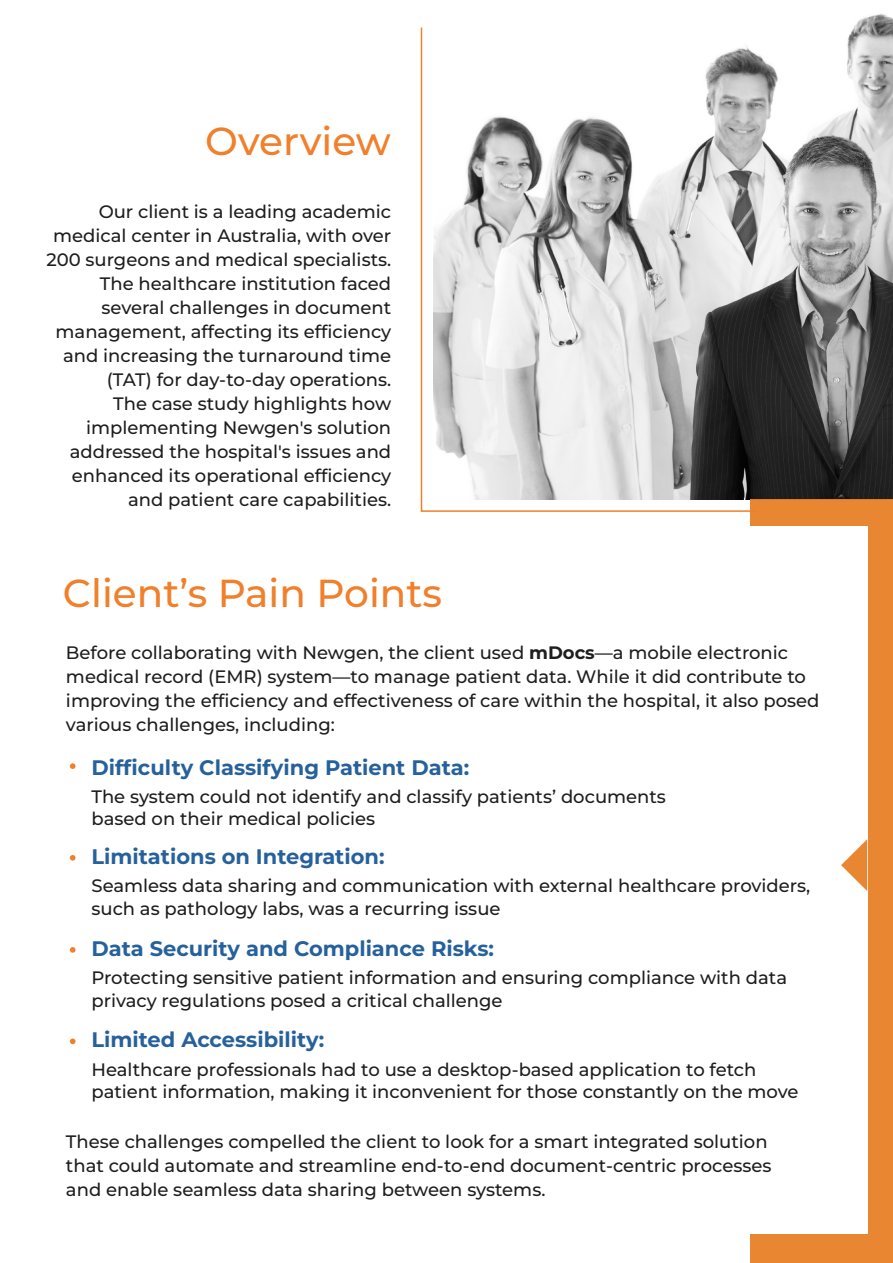
<style>
.page{position:relative;width:893px;height:1263px;background:#fff}
.page>*{position:absolute;margin:0;border:0;box-sizing:border-box;transform-origin:0 0}
.t1{font:500 39px "Montserrat";color:#f0802b}
.t2{font:700 21px "Montserrat";color:#26619c}
.t3{font:500 18px/24px "Montserrat";color:#1e1e1e}
.s1{font-weight:700}
</style>
<div class="page">
<img style="left:759px;top:13px;width:134px;height:486px">
<div style="left:750px;top:499px;width:143px;height:764px;background:#e98632"></div>
<div style="left:4px;top:526px;width:863px;height:707px;background:#fff"></div>
<svg style="left:841px;top:839px;width:26px;height:52px"></svg>
<svg style="left:420px;top:27px;width:339px;height:485px"></svg>
<svg style="left:70px;top:763px;width:6px;height:6px"></svg>
<svg style="left:70px;top:855px;width:6px;height:6px"></svg>
<svg style="left:70px;top:947px;width:6px;height:6px"></svg>
<svg style="left:70px;top:1038px;width:6px;height:6px"></svg>
<h1 class="t1" style="left:205px;top:115px;width:187px">Overview</h1>
<p class="t3" style="left:46px;top:199px;width:346px;text-align:right">Our client is a leading academic medical center in Australia, with over 200 surgeons and medical specialists.<br>The healthcare institution faced several challenges in document management, affecting its efficiency and increasing the turnaround time (TAT) for day-to-day operations.<br>The case study highlights how implementing Newgen's solution addressed the hospital's issues and enhanced its operational efficiency and patient care capabilities.</p>
<h1 class="t1" style="left:63px;top:567px;width:381px">Client’s Pain Points</h1>
<p class="t3" style="left:66px;top:640px;width:755px">Before collaborating with Newgen, the client used <span class="s1">mDocs</span>—a mobile electronic medical record (EMR) system—to manage patient data. While it did contribute to improving the efficiency and effectiveness of care within the hospital, it also posed various challenges, including:</p>
<p class="t2" style="left:91px;top:753px;width:379px">Difficulty Classifying Patient Data:</p>
<p class="t3" style="left:91px;top:785px;width:576px;line-height:22.5px">The system could not identify and classify patients’ documents based on their medical policies</p>
<p class="t2" style="left:91px;top:842px;width:295px">Limitations on Integration:</p>
<p class="t3" style="left:91px;top:874px;width:720px;line-height:22.5px">Seamless data sharing and communication with external healthcare providers, such as pathology labs, was a recurring issue</p>
<p class="t2" style="left:91px;top:934px;width:404px">Data Security and Compliance Risks:</p>
<p class="t3" style="left:91px;top:966px;width:697px;line-height:22.5px">Protecting sensitive patient information and ensuring compliance with data privacy regulations posed a critical challenge</p>
<p class="t2" style="left:91px;top:1026px;width:234px">Limited Accessibility:</p>
<p class="t3" style="left:91px;top:1057px;width:709px;line-height:22.5px">Healthcare professionals had to use a desktop-based application to fetch patient information, making it inconvenient for those constantly on the move</p>
<p class="t3" style="left:66px;top:1129px;width:707px">These challenges compelled the client to look for a smart integrated solution that could automate and streamline end-to-end document-centric processes and enable seamless data sharing between systems.</p>
</div>
